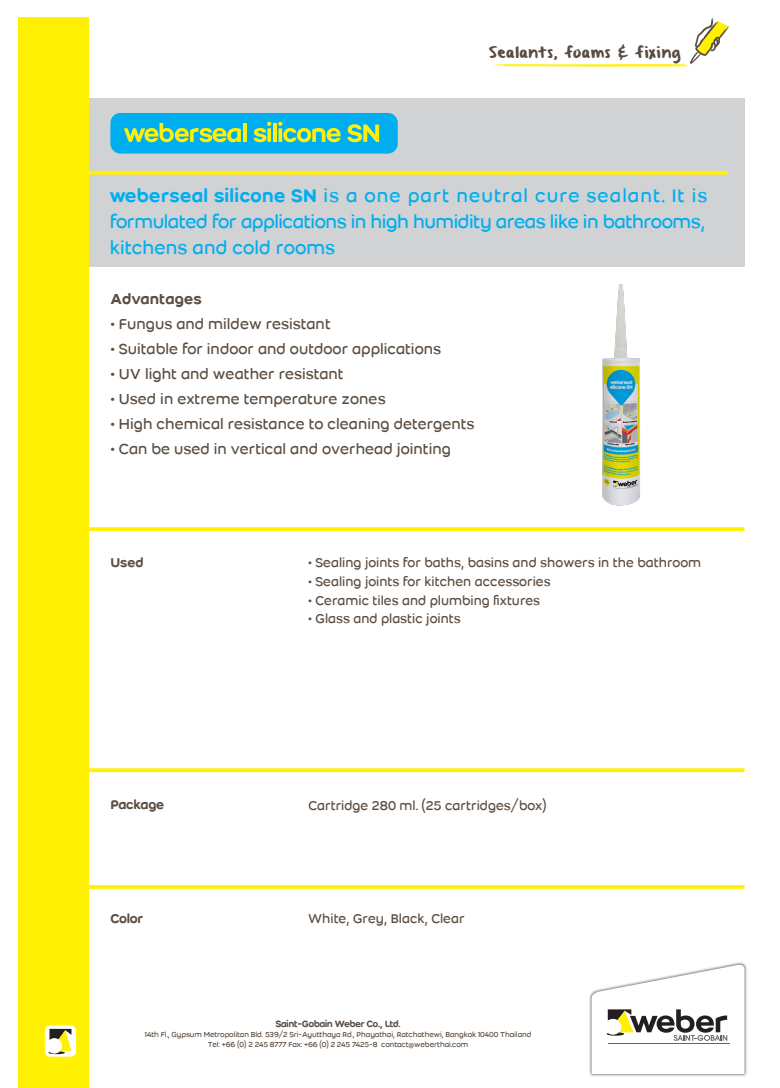
<style>
.page{position:relative;width:780px;height:1088px;background:#fff}
.page>*{position:absolute;margin:0;border:0;box-sizing:border-box;transform-origin:0 0}
.t1{font:25.5px "Weber Brush Thai";letter-spacing:.02em;color:#594b3f}
.t2{font:25px "Weber Thai";letter-spacing:-.02em;color:#00aeef}
.t3{font:25px "Weber Thai";letter-spacing:.04em;color:#00aeef}
.t4{font:25px "Weber Thai";color:#00aeef}
.t5{font:20px "Weber Thai";color:#5b4d41}
.t6{font:500 20px "Weber Thai";color:#5b4d41}
.t7{font:17.5px "Weber Thai";color:#5b4d41}
.t8{font:500 17.5px "Weber Thai";letter-spacing:-.02em;color:#5b4d41}
.t9{font:12.5px "Weber Name Thai";color:#5b4d41}
.t10{font:10px/10px "Weber Thai";letter-spacing:-.01em;color:#5b4d41;text-align:center}
.s1{font-family:"Weber Name Thai"}
</style>
<div class="page">
<div style="left:18px;top:18px;width:71px;height:1070px;background:#fff101"></div>
<svg style="left:45px;top:1025px;width:31px;height:31px"></svg>
<svg style="left:49px;top:1029px;width:22px;height:22px"></svg>
<hr style="left:48px;top:1051px;width:17px;height:3px;background:#231f20;border-radius:50%">
<div style="left:47px;top:1038px;width:15px;height:15px;background:#fff;border-radius:50%"></div>
<div style="left:588px;top:962px;width:159px;height:115px;background:#231f20;opacity:.75"></div>
<svg style="left:591px;top:963px;width:153px;height:111px"></svg>
<svg style="left:494px;top:18px;width:235px;height:49px"></svg>
<div style="left:89px;top:98px;width:655px;height:168px;background:#d1d2d4"></div>
<svg style="left:89px;top:171px;width:638px;height:4px;background:#faee13"></svg>
<svg style="left:89px;top:527px;width:655px;height:4px;background:#fff10f"></svg>
<svg style="left:89px;top:768px;width:655px;height:4px;background:#fff216"></svg>
<svg style="left:89px;top:885px;width:655px;height:4px;background:#fff110"></svg>
<img style="left:602px;top:284px;width:38px;height:222px">
<div style="left:110px;top:113px;width:288px;height:41px;background:#00aeef;border-radius:10px"></div>
<svg style="left:124px;top:123px;width:117px;height:19px"></svg>
<hr style="left:243px;top:123px;width:3px;height:19px;background:#fff101">
<svg style="left:254px;top:122px;width:17px;height:20px"></svg>
<hr style="left:273px;top:123px;width:3px;height:19px;background:#fff101">
<svg style="left:278px;top:122px;width:62px;height:20px"></svg>
<svg style="left:347px;top:124px;width:32px;height:18px"></svg>
<p class="t1" style="left:489px;top:38px;width:193px">Sealants, foams &amp; fixing</p>
<p class="t3" style="left:110px;top:182px;width:599px"><span class="s1">weberseal silicone SN</span> is a one part neutral cure sealant. It is</p>
<p class="t2" style="left:110px;top:209px;width:597px">formulated for applications in high humidity areas like in bathrooms,</p>
<p class="t4" style="left:110px;top:235px;width:227px">kitchens and cold rooms</p>
<p class="t6" style="left:110px;top:288px;width:93px">Advantages</p>
<p class="t5" style="left:110px;top:313px;width:222px">• Fungus and mildew resistant</p>
<p class="t5" style="left:110px;top:338px;width:332px">• Suitable for indoor and outdoor applications</p>
<p class="t5" style="left:110px;top:363px;width:235px">• UV light and weather resistant</p>
<p class="t5" style="left:110px;top:388px;width:277px">• Used in extreme temperature zones</p>
<p class="t5" style="left:110px;top:413px;width:365px">• High chemical resistance to cleaning detergents</p>
<p class="t5" style="left:110px;top:438px;width:342px">• Can be used in vertical and overhead jointing</p>
<p class="t8" style="left:110px;top:553px;width:35px">Used</p>
<p class="t7" style="left:308px;top:553px;width:394px">• Sealing joints for baths, basins and showers in the bathroom</p>
<p class="t7" style="left:308px;top:572px;width:244px">• Sealing joints for kitchen accessories</p>
<p class="t7" style="left:308px;top:591px;width:233px">• Ceramic tiles and plumbing fixtures</p>
<p class="t7" style="left:308px;top:610px;width:154px">• Glass and plastic joints</p>
<p class="t8" style="left:110px;top:795px;width:55px">Package</p>
<p class="t7" style="left:308px;top:796px;width:239px">Cartridge 280 ml. (25 cartridges/box)</p>
<p class="t8" style="left:110px;top:908px;width:34px">Color</p>
<p class="t7" style="left:308px;top:909px;width:158px">White, Grey, Black, Clear</p>
<p class="t9" style="left:276px;top:1017px;width:126px">Saint-Gobain Weber Co., Ltd.</p>
<p class="t10" style="left:145px;top:1029px;width:388px">14th Fl., Gypsum Metropolitan Bld. 539/2 Sri-Ayutthaya Rd., Phayathai, Ratchathewi, Bangkok 10400 Thailand<br>Tel: +66 (0) 2 245 8777 Fax: +66 (0) 2 245 7425-8 contact@weberthai.com</p>
</div>
